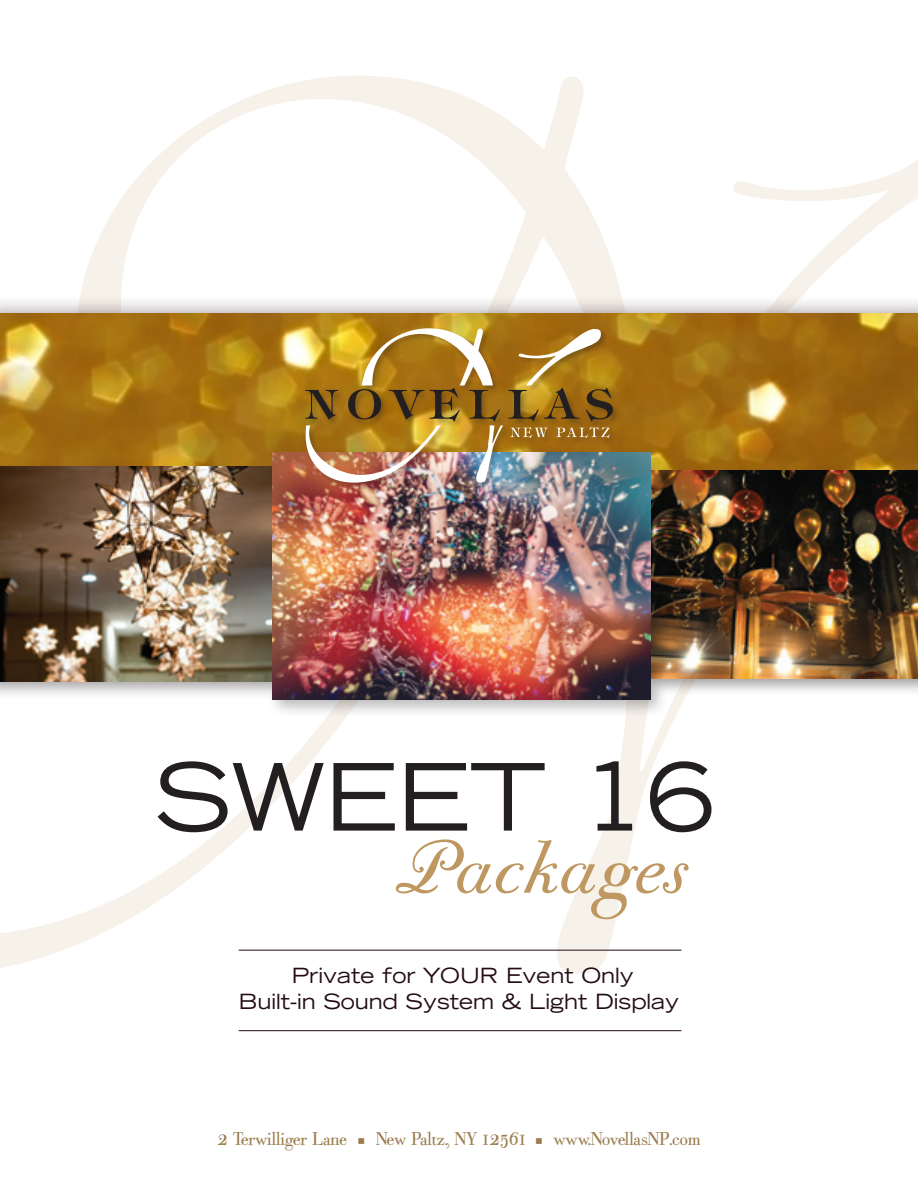
<style>
.page{position:relative;width:918px;height:1188px;background:#fff}
.page>*{position:absolute;margin:0;border:0;box-sizing:border-box;transform-origin:0 0}
.t1{font:expanded 92.85px "Trade Gothic LH";color:#231f20}
.t2{font:69.6px "Bodoni Classic Chancery";color:#bf9861}
.t3{font:expanded 21px/25.2px "Trade Gothic LH";color:#230b17;text-align:center}
.t4{font:18px "Bodoni Classic Ad Roman";color:#997b4c}
</style>
<div class="page">
<svg style="left:557px;top:718px;width:125px;height:256px"></svg>
<svg style="left:0;top:718px;width:372px;height:250px"></svg>
<svg style="left:81px;top:76px;width:540px;height:217px"></svg>
<svg style="left:733px;top:159px;width:185px;height:134px"></svg>
<div style="left:0;top:293px;width:918px;height:399px;background:#230b17;opacity:.5"></div>
<img style="left:0;top:313px;width:918px;height:133px">
<div style="left:0;top:446px;width:918px;height:272px;background:#231f20;opacity:.3"></div>
<img style="left:0;top:466px;width:272px;height:216px">
<img style="left:650px;top:470px;width:268px;height:208px">
<img style="left:272px;top:452px;width:378px;height:247px">
<div style="left:304px;top:327px;width:317px;height:163px;background:#231f20;opacity:.3"></div>
<img style="left:305px;top:328px;width:308px;height:155px">
<hr style="left:239px;top:950px;width:442px;height:1px;background:#230b17">
<hr style="left:239px;top:1030px;width:442px;height:1px;background:#230b17">
<h1 class="t1" style="left:154px;top:736px;width:561px">sweet 16</h1>
<h2 class="t2" style="left:394px;top:824px;width:293px">Packages</h2>
<p class="t3" style="left:239px;top:963px;width:442px">Private for YOUR Event Only<br>Built-in Sound System &amp; Light Display</p>
<p class="t4" style="left:218px;top:1127px;width:131px">2 Terwilliger Lane</p>
<p class="t4" style="left:376px;top:1127px;width:152px">New Paltz, NY 12561</p>
<p class="t4" style="left:553px;top:1127px;width:148px">www.NovellasNP.com</p>
</div>
